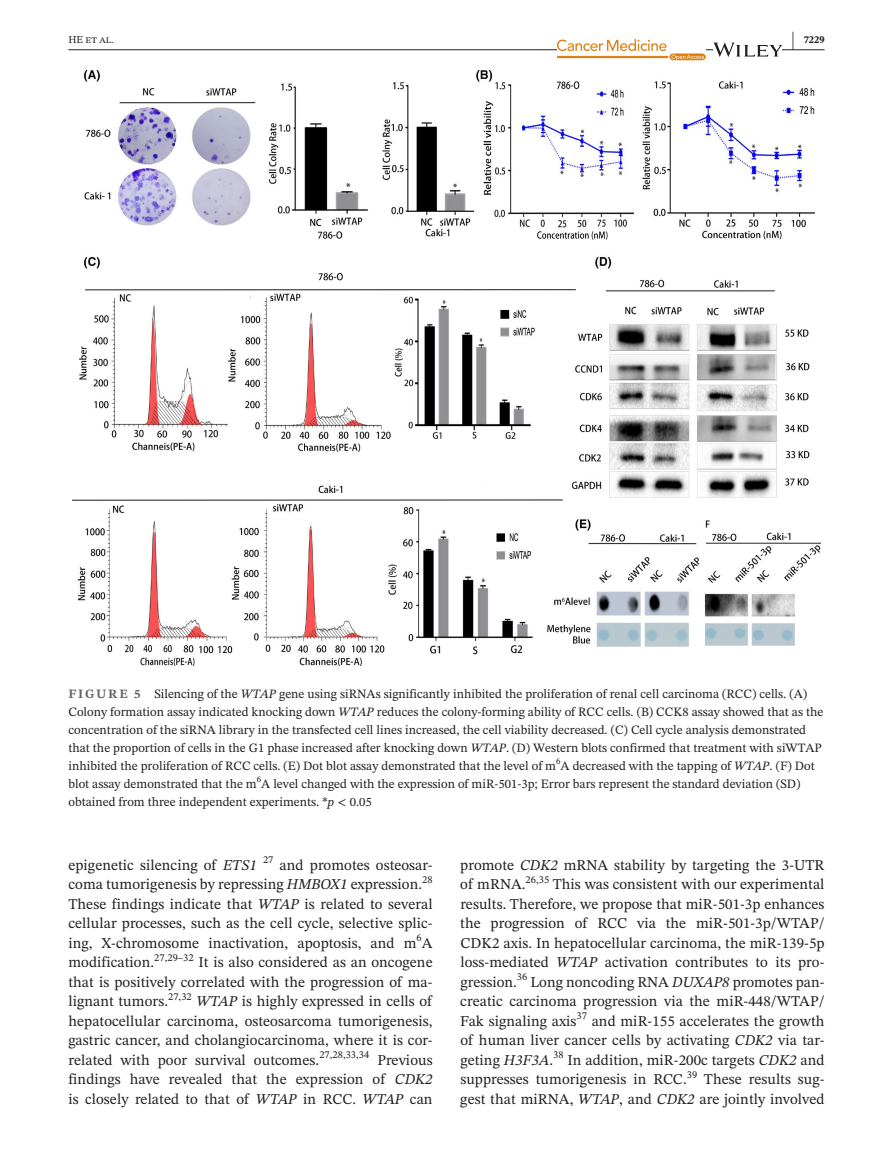
<style>
.page{position:relative;width:893px;height:1174px;background:#fff}
.page>*{position:absolute;margin:0;border:0;box-sizing:border-box;transform-origin:0 0}
.t1{font:700 21px "STIX Two Text";color:#231f20;scale:.42 1}
.t2{font:15px/19.5px "STIX Two Text";letter-spacing:.005em;color:#231f20;text-align:justify}
.t3{font:12.75px/18px "STIX Two Text";color:#231f20}
.t4{font:10.5px "STIX Two Text";letter-spacing:.005em;color:#231f20}
.t5{font:700 10.5px "STIX Two Text";color:#231f20}
.t6{font:8.85px "STIX Two Text";color:#231f20}
.s1{font-weight:700;color:#636366}
.s2{font-style:italic}
</style>
<div class="page">
<hr style="left:68px;top:49px;width:756px;height:1px;background:#231f20">
<svg style="left:557px;top:39px;width:149px;height:21px"></svg>
<svg style="left:713px;top:43px;width:69px;height:14px"></svg>
<img style="left:72px;top:70px;width:749px;height:595px">
<h1 class="t1" style="left:792px;top:24px;width:8px">|</h1>
<p class="t4" style="left:68px;top:32px;width:47px">HE et al.</p>
<p class="t5" style="left:804px;top:32px;width:22px">7229</p>
<p class="t3" style="left:68px;top:684px;width:756px"><span class="s1">FIGURE 5</span> Silencing of the <span class="s2">WTAP</span> gene using siRNAs significantly inhibited the proliferation of renal cell carcinoma (RCC) cells. (A)<br>Colony formation assay indicated knocking down <span class="s2">WTAP</span> reduces the colony-forming ability of RCC cells. (B) CCK8 assay showed that as the concentration of the siRNA library in the transfected cell lines increased, the cell viability decreased. (C) Cell cycle analysis demonstrated that the proportion of cells in the G1 phase increased after knocking down <span class="s2">WTAP</span>. (D) Western blots confirmed that treatment with siWTAP inhibited the proliferation of RCC cells. (E) Dot blot assay demonstrated that the level of m A decreased with the tapping of <span class="s2">WTAP</span>. (F) Dot</p>
<p class="t6" style="left:556px;top:755px;width:6px">6</p>
<p class="t3" style="left:68px;top:774px;width:733px">blot assay demonstrated that the m A level changed with the expression of miR-501-3p; Error bars represent the standard deviation (SD)</p>
<p class="t6" style="left:257px;top:773px;width:6px">6</p>
<p class="t3" style="left:68px;top:792px;width:305px">obtained from three independent experiments. *<span class="s2">p</span> &lt; 0.05</p>
<p class="t2" style="left:68px;top:855px;width:190px">epigenetic silencing of <span class="s2">ETS1</span></p>
<p class="t4" style="left:263px;top:852px;width:12px">27</p>
<p class="t2" style="left:68px;top:855px;width:366px;text-indent:211px">and promotes osteosar&shy;coma tumorigenesis by repressing <span class="s2">HMBOX1</span> expression.</p>
<p class="t4" style="left:422px;top:871px;width:12px">28</p>
<p class="t2" style="left:68px;top:894px;width:366px">These findings indicate that <span class="s2">WTAP</span> is related to several cellular processes, such as the cell cycle, selective splic&shy;ing, X-chromosome inactivation, apoptosis, and m A</p>
<p class="t4" style="left:417px;top:930px;width:7px">6</p>
<p class="t2" style="left:68px;top:952px;width:87px">modification.</p>
<p class="t4" style="left:154px;top:949px;width:41px">27,29–32</p>
<p class="t2" style="left:68px;top:952px;width:366px;text-indent:130px">It is also considered as an oncogene that is positively correlated with the progression of ma&shy;lignant tumors.</p>
<p class="t4" style="left:168px;top:988px;width:25px">27,32</p>
<p class="t2" style="left:68px;top:991px;width:366px;text-indent:128px"><span class="s2">WTAP</span> is highly expressed in cells of hepatocellular carcinoma, osteosarcoma tumorigenesis, gastric cancer, and cholangiocarcinoma, where it is cor&shy;related with poor survival outcomes.</p>
<p class="t4" style="left:319px;top:1047px;width:52px">27,28,33,34</p>
<p class="t2" style="left:68px;top:1050px;width:366px;text-indent:309px">Previous findings have revealed that the expression of <span class="s2">CDK2 </span>is closely related to that of <span class="s2">WTAP</span> in RCC. <span class="s2">WTAP</span> can</p>
<p class="t2" style="left:460px;top:855px;width:366px">promote <span class="s2">CDK2</span> mRNA stability by targeting the 3-UTR of mRNA.</p>
<p class="t4" style="left:526px;top:871px;width:25px">26,35</p>
<p class="t2" style="left:460px;top:874px;width:366px;text-indent:92px">This was consistent with our experimental results. Therefore, we propose that miR-501-3p enhances the progression of RCC via the miR-501-3p/WTAP/ CDK2 axis. In hepatocellular carcinoma, the miR-139-5p loss-mediated <span class="s2">WTAP</span> activation contributes to its pro&shy;gression.</p>
<p class="t4" style="left:517px;top:969px;width:12px">36</p>
<p class="t2" style="left:460px;top:972px;width:366px;text-indent:70px">Long noncoding RNA <span class="s2">DUXAP8</span> promotes pan&shy;creatic carcinoma progression via the miR-448/WTAP/ Fak signaling axis</p>
<p class="t4" style="left:577px;top:1008px;width:12px">37</p>
<p class="t2" style="left:460px;top:1011px;width:366px;text-indent:131px">and miR-155 accelerates the growth of human liver cancer cells by activating <span class="s2">CDK2</span> via tar&shy;geting <span class="s2">H3F3A</span>.</p>
<p class="t4" style="left:553px;top:1047px;width:12px">38</p>
<p class="t2" style="left:460px;top:1050px;width:366px;text-indent:107px">In addition, miR-200c targets <span class="s2">CDK2</span> and suppresses tumorigenesis in RCC.</p>
<p class="t4" style="left:687px;top:1066px;width:12px">39</p>
<p class="t2" style="left:460px;top:1069px;width:366px;text-align:right">These results sug-<br>gest that miRNA, <span class="s2">WTAP</span>, and <span class="s2">CDK2</span> are jointly involved</p>
</div>
